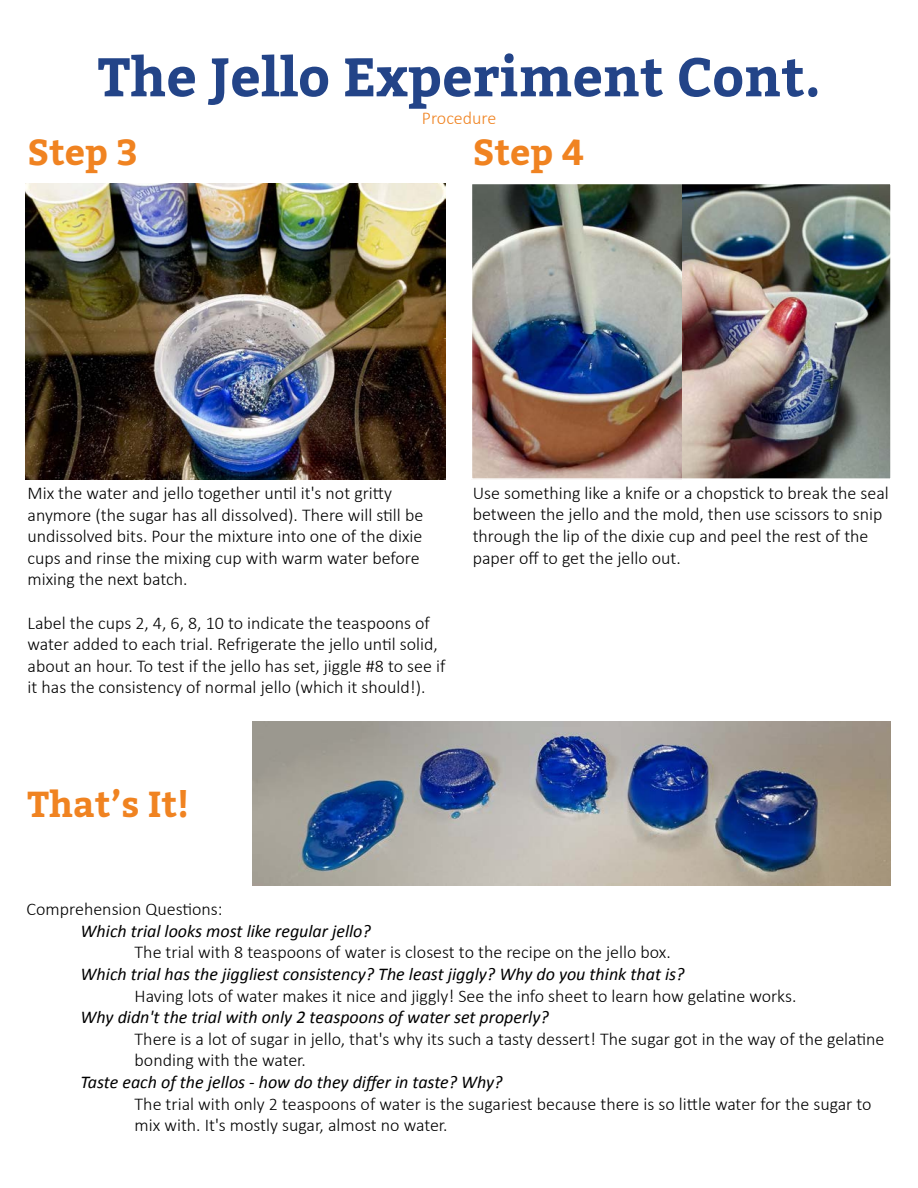
<style>
.page{position:relative;width:918px;height:1188px;background:#fff}
.page>*{position:absolute;margin:0;border:0;box-sizing:border-box;transform-origin:0 0}
.t1{font:700 54px "Kadwa";color:#234488}
.t2{font:700 36px "Kadwa";color:#f08321}
.t3{font:300 18px/21.6px "Calibri";color:#000}
.t4{font:italic 18px "Calibri";color:#000}
.t5{font:300 18px "Calibri";color:#f08321}
</style>
<div class="page">
<img style="left:26px;top:183px;width:419px;height:296px">
<img style="left:253px;top:721px;width:638px;height:164px">
<img style="left:474px;top:186px;width:415px;height:291px">
<div style="left:471px;top:183px;width:421px;height:297px;border:2px solid #fff"></div>
<h1 class="t1" style="left:98px;top:46px;width:725px">The Jello Experiment Cont.</h1>
<p class="t5" style="left:422px;top:107px;width:76px">Procedure</p>
<h2 class="t2" style="left:27px;top:132px;width:112px">Step 3</h2>
<h2 class="t2" style="left:473px;top:132px;width:113px">Step 4</h2>
<p class="t3" style="left:28px;top:481px;width:397px">Mix the water and jello together until it's not gritty anymore (the sugar has all dissolved). There will still be undissolved bits. Pour the mixture into one of the dixie cups and rinse the mixing cup with warm water before mixing the next batch.</p>
<p class="t3" style="left:28px;top:611px;width:419px">Label the cups 2, 4, 6, 8, 10 to indicate the teaspoons of water added to each trial. Refrigerate the jello until solid, about an hour. To test if the jello has set, jiggle #8 to see if it has the consistency of normal jello (which it should!).</p>
<p class="t3" style="left:473px;top:481px;width:418px">Use something like a knife or a chopstick to break the seal between the jello and the mold, then use scissors to snip through the lip of the dixie cup and peel the rest of the paper off to get the jello out.</p>
<h2 class="t2" style="left:27px;top:783px;width:164px">That’s It!</h2>
<p class="t3" style="left:27px;top:898px;width:197px">Comprehension Questions:</p>
<p class="t4" style="left:81px;top:919px;width:292px">Which trial looks most like regular jello?</p>
<p class="t3" style="left:135px;top:941px;width:538px">The trial with 8 teaspoons of water is closest to the recipe on the jello box.</p>
<p class="t4" style="left:81px;top:962px;width:605px">Which trial has the jiggliest consistency? The least jiggly? Why do you think that is?</p>
<p class="t3" style="left:135px;top:984px;width:663px">Having lots of water makes it nice and jiggly! See the info sheet to learn how gelatine works.</p>
<p class="t4" style="left:81px;top:1005px;width:470px">Why didn't the trial with only 2 teaspoons of water set properly?</p>
<p class="t3" style="left:135px;top:1027px;width:751px">There is a lot of sugar in jello, that's why its such a tasty dessert! The sugar got in the way of the gelatine bonding with the water.</p>
<p class="t4" style="left:81px;top:1070px;width:423px">Taste each of the jellos - how do they differ in taste? Why?</p>
<p class="t3" style="left:135px;top:1092px;width:739px">The trial with only 2 teaspoons of water is the sugariest because there is so little water for the sugar to mix with. It's mostly sugar, almost no water.</p>
</div>
